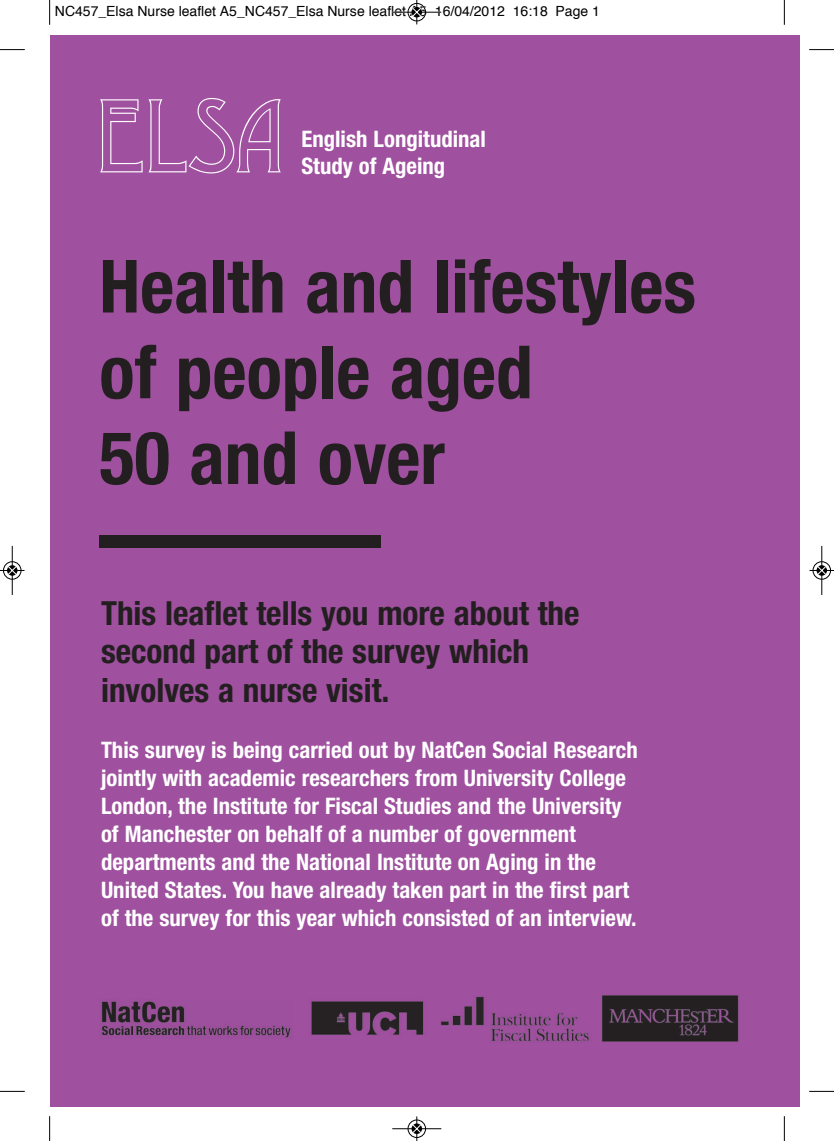
<style>
.page{position:relative;width:834px;height:1141px;background:#fff}
.page>*{position:absolute;margin:0;border:0;box-sizing:border-box;transform-origin:0 0}
.t1{font:700 condensed 73.5px/85.8px "Helvetica Neue";color:#231f20}
.t2{font:700 condensed 33.25px/38.5px "Helvetica Neue";color:#231f20}
.t3{font:700 condensed 22.75px/28px "Helvetica Neue";color:#fff}
.t4{font:14px "Helvetica";color:#000}
</style>
<div class="page">
<div style="left:50px;top:35px;width:749px;height:1071px;background:#9f509f"></div>
<svg style="left:100px;top:98px;width:181px;height:75px"></svg>
<img style="left:101px;top:995px;width:638px;height:47px">
<div style="left:99px;top:536px;width:282px;height:12px;background:#231f20"></div>
<svg style="left:49px;top:0;width:1px;height:25px"></svg>
<svg style="left:0;top:49px;width:25px;height:1px"></svg>
<svg style="left:783px;top:0;width:1px;height:25px"></svg>
<svg style="left:809px;top:49px;width:24px;height:1px"></svg>
<svg style="left:49px;top:1116px;width:1px;height:25px"></svg>
<svg style="left:0;top:1091px;width:25px;height:1px"></svg>
<svg style="left:783px;top:1116px;width:1px;height:25px"></svg>
<svg style="left:809px;top:1091px;width:24px;height:1px"></svg>
<div style="left:407px;top:3px;width:19px;height:19px;border:1px solid #fff;border-radius:50%"></div>
<hr style="left:392px;top:12px;width:49px;height:1px;background:#000">
<div style="left:408px;top:3px;width:17px;height:18px;border:1px solid #000;border-radius:50%"></div>
<svg style="left:412px;top:0;width:9px;height:24px"></svg>
<div style="left:407px;top:1119px;width:19px;height:19px;border:1px solid #fff;border-radius:50%"></div>
<hr style="left:392px;top:1128px;width:49px;height:1px;background:#000">
<div style="left:408px;top:1120px;width:17px;height:18px;border:1px solid #000;border-radius:50%"></div>
<svg style="left:412px;top:1116px;width:9px;height:25px"></svg>
<div style="left:3px;top:561px;width:19px;height:19px;border:1px solid #fff;border-radius:50%"></div>
<hr style="left:12px;top:546px;width:1px;height:49px;background:#000">
<div style="left:3px;top:561px;width:18px;height:18px;border:1px solid #000;border-radius:50%"></div>
<svg style="left:0;top:566px;width:24px;height:9px"></svg>
<div style="left:812px;top:561px;width:19px;height:19px;border:1px solid #fff;border-radius:50%"></div>
<hr style="left:821px;top:546px;width:1px;height:49px;background:#000">
<div style="left:812px;top:561px;width:18px;height:18px;border:1px solid #000;border-radius:50%"></div>
<svg style="left:809px;top:566px;width:24px;height:9px"></svg>
<p class="t4" style="left:55px;top:5px;width:546px">NC457_Elsa Nurse leaflet A5_NC457_Elsa Nurse leaflet A5 16/04/2012 16:18 Page 1</p>
<p class="t3" style="left:301px;top:127px;width:186px;line-height:27.3px">English Longitudinal<br>Study of Ageing</p>
<h1 class="t1" style="left:99px;top:250px;width:598px">Health and lifestyles of people aged<br>50 and over</h1>
<h2 class="t2" style="left:101px;top:597px;width:480px">This leaflet tells you more about the second part of the survey which involves a nurse visit.</h2>
<p class="t3" style="left:101px;top:738px;width:538px">This survey is being carried out by NatCen Social Research jointly with academic researchers from University College London, the Institute for Fiscal Studies and the University of Manchester on behalf of a number of government departments and the National Institute on Aging in the United States. You have already taken part in the first part of the survey for this year which consisted of an interview.</p>
</div>
